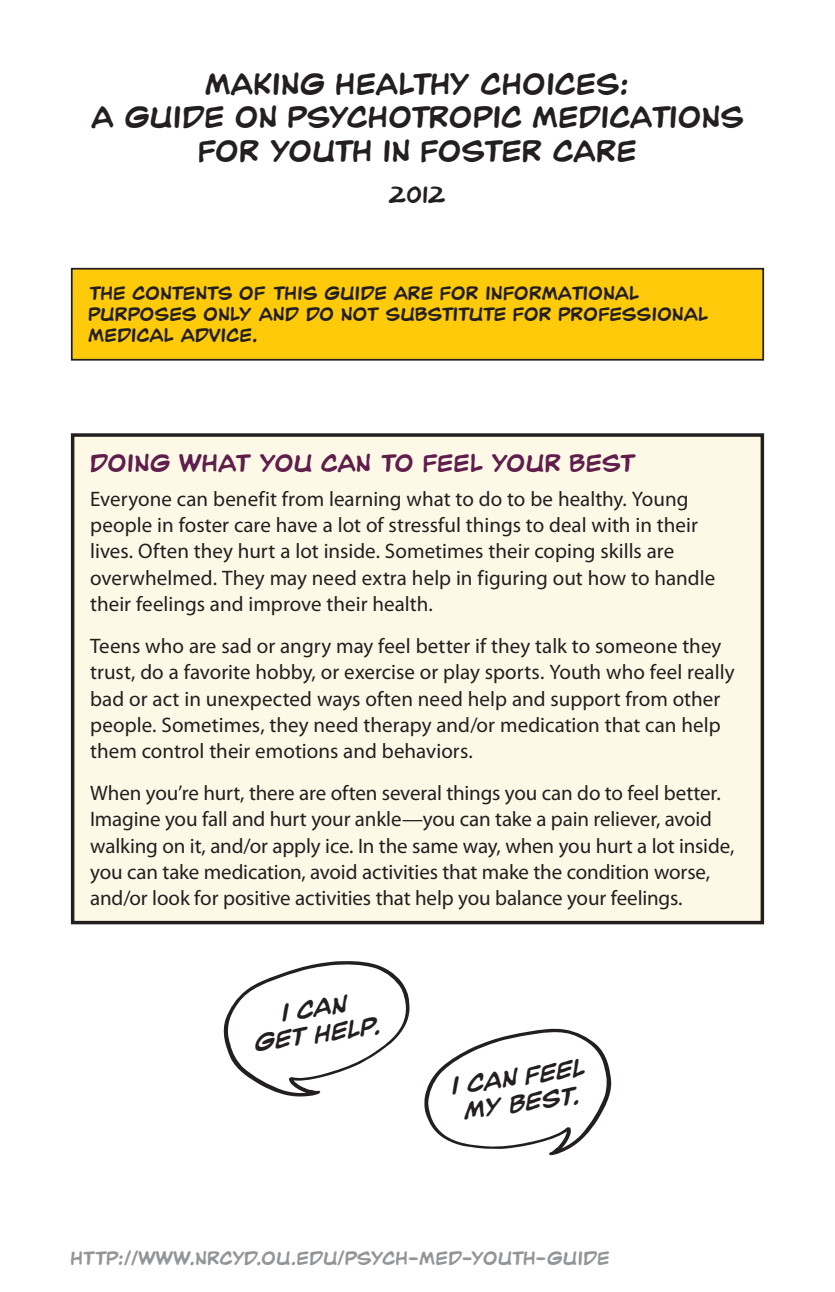
<style>
.page{position:relative;width:835px;height:1292px;background:#fff}
.page>*{position:absolute;margin:0;border:0;box-sizing:border-box;transform-origin:0 0}
.t1{font:28px/33.6px "Comic Plain";letter-spacing:.01em;color:#231f20;text-align:center}
.box_title{font:22.75px "Comic Plain";letter-spacing:.005em;color:#5f1e4b}
.quote_text{font:italic 22.75px/26.4px "Comic";color:#231f20;text-align:center}
.body_text{font:21px/26.2px "Myriad Pro";color:#231f20}
.t2{font:21px "Comic Plain";color:#231f20}
.box_text{font:17.5px/21px "Comic Plain";letter-spacing:.02em;color:#231f20}
.t3{font:17.5px "Comic Plain";letter-spacing:-.015em;color:#939598}
</style>
<div class="page">
<div style="left:72px;top:269px;width:691px;height:91px;background:#feca0a"></div>
<div style="left:71px;top:268px;width:693px;height:92px;border:2px solid #231f20"></div>
<div style="left:73px;top:435px;width:689px;height:487px;background:#fef9e7"></div>
<div style="left:71px;top:433px;width:693px;height:491px;border:4px solid #231f20"></div>
<svg style="left:223px;top:961px;width:187px;height:136px"></svg>
<svg style="left:424px;top:1028px;width:187px;height:127px"></svg>
<p class="t1" style="left:91px;top:66px;width:654px">MAKING HEALTHY CHOICES:<br>A GUIDE ON PSYCHOTROPIC MEDICATIONS<br>FOR YOUTH IN FOSTER CARE</p>
<p class="t2" style="left:388px;top:182px;width:60px">2012</p>
<p class="box_text" style="left:88px;top:282px;width:621px">THE CONTENTS OF THIS GUIDE ARE FOR INFORMATIONAL<br>PURPOSES ONLY AND DO NOT SUBSTITUTE FOR PROFESSIONAL<br>MEDICAL ADVICE.</p>
<p class="box_title" style="left:90px;top:449px;width:547px">DOING WHAT YOU CAN TO FEEL YOUR BEST</p>
<p class="body_text" style="left:90px;top:485px;width:627px">Everyone can benefit from learning what to do to be healthy. Young people in foster care have a lot of stressful things to deal with in their lives. Often they hurt a lot inside. Sometimes their coping skills are overwhelmed. They may need extra help in figuring out how to handle their feelings and improve their health.</p>
<p class="body_text" style="left:90px;top:632px;width:646px">Teens who are sad or angry may feel better if they talk to someone they trust, do a favorite hobby, or exercise or play sports. Youth who feel really bad or act in unexpected ways often need help and support from other people. Sometimes, they need therapy and/or medication that can help them control their emotions and behaviors.</p>
<p class="body_text" style="left:90px;top:779px;width:646px">When you’re hurt, there are often several things you can do to feel better.<br>Imagine you fall and hurt your ankle—you can take a pain reliever, avoid walking on it, and/or apply ice. In the same way, when you hurt a lot inside, you can take medication, avoid activities that make the condition worse, and/or look for positive activities that help you balance your feelings.</p>
<p class="quote_text" style="left:247px;top:1003px;width:129px;rotate:-8deg">I can<br>Get Help.</p>
<p class="quote_text" style="left:448px;top:1072px;width:136px;rotate:-8deg">I CAN FEEL my Best.</p>
<p class="t3" style="left:71px;top:1247px;width:540px">HTTP://WWW.NRCYD.OU.EDU/PSYCH-MED-YOUTH-GUIDE</p>
</div>
